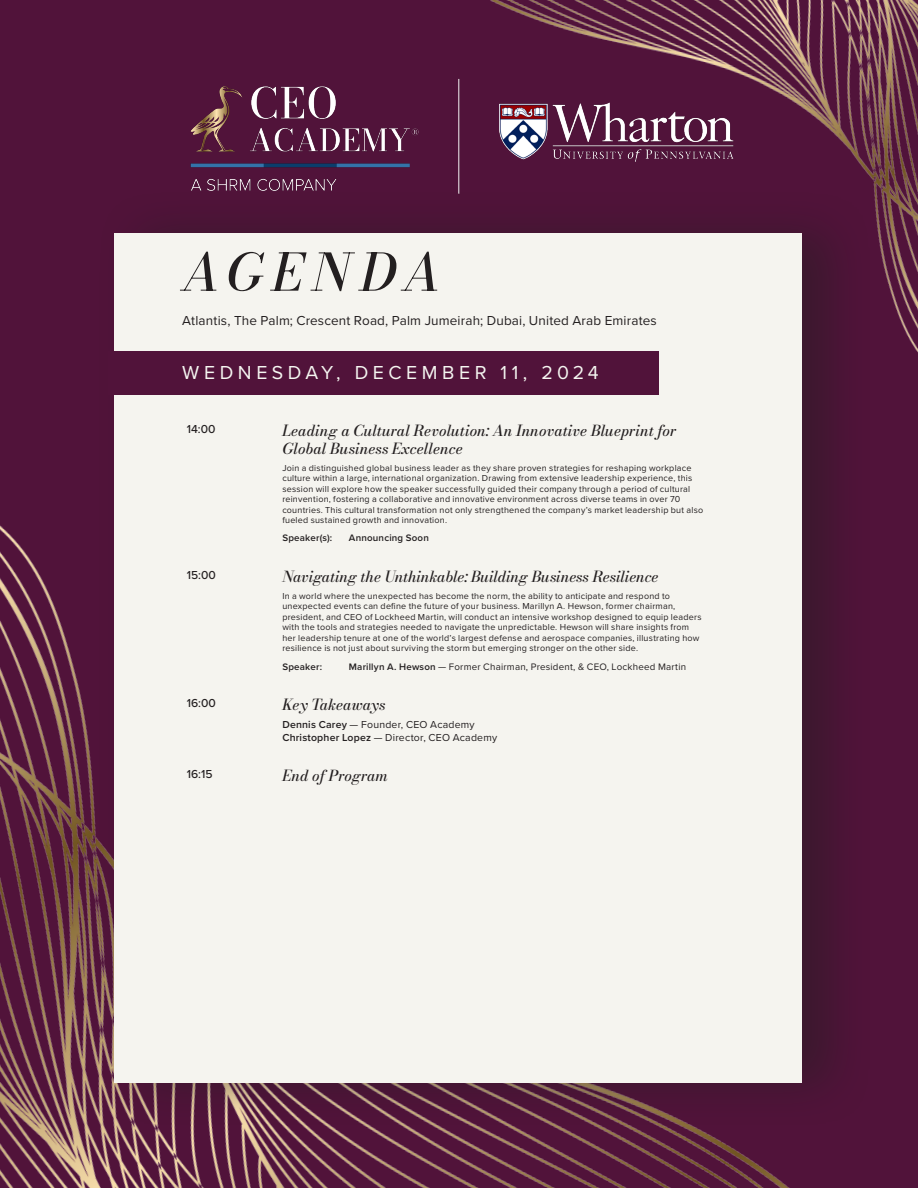
<style>
.page{position:relative;width:918px;height:1188px;background:#51133a}
.page>*{position:absolute;margin:0;border:0;box-sizing:border-box;transform-origin:0 0}
.t1{font:italic 51px "Bodoni Moda";letter-spacing:.16em;color:#231f20}
.t2{font:19.5px "Proxima Nova";letter-spacing:.23em;color:#f5f6f1}
.t3{font:italic 15px/18px "Bodoni Moda";color:#231f20}
.t4{font:13.5px "Proxima Nova";letter-spacing:.01em;color:#231f20}
.t5{font:500 12px "Proxima Nova";color:#231f20}
.t6{font:10.5px "Proxima Nova";letter-spacing:.02em;color:#231f20}
.t7{font:9.75px "Proxima Nova";letter-spacing:.025em;color:#231f20}
.t8{font:600 9.75px "Proxima Nova";letter-spacing:.02em;color:#231f20}
.t9{font:9px/10.5px "Proxima Nova";letter-spacing:.025em;color:#231f20}
.s1{font-weight:600}
</style>
<div class="page">
<img style="left:0;top:525px;width:790px;height:663px">
<div style="left:95px;top:188px;width:779px;height:941px;background:#231f20;opacity:.5"></div>
<div style="left:114px;top:233px;width:687px;height:850px;background:#f5f4ef"></div>
<img style="left:178px;top:86px;width:179px;height:118px">
<img style="left:357px;top:0;width:561px;height:369px">
<div style="left:109px;top:351px;width:550px;height:44px;background:#51133a"></div>
<p class="t1" style="left:182px;top:237px;width:260px">AGENDA</p>
<p class="t4" style="left:182px;top:311px;width:476px">Atlantis, The Palm; Crescent Road, Palm Jumeirah; Dubai, United Arab Emirates</p>
<p class="t2" style="left:182px;top:358px;width:418px">WEDNESDAY, DECEMBER 11, 2024</p>
<p class="t5" style="left:187px;top:420px;width:30px">14:00</p>
<p class="t5" style="left:187px;top:566px;width:31px">15:00</p>
<p class="t5" style="left:187px;top:694px;width:31px">16:00</p>
<p class="t5" style="left:187px;top:765px;width:27px">16:15</p>
<p class="t3" style="left:282px;top:421px;width:396px">Leading a Cultural Revolution: An Innovative Blueprint for<br>Global Business Excellence</p>
<p class="t9" style="left:282px;top:462px;width:422px">Join a distinguished global business leader as they share proven strategies for reshaping workplace culture within a large, international organization. Drawing from extensive leadership experience, this session will explore how the speaker successfully guided their company through a period of cultural reinvention, fostering a collaborative and innovative environment across diverse teams in over 70 countries. This cultural transformation not only strengthened the company’s market leadership but also fueled sustained growth and innovation.</p>
<p class="t8" style="left:282px;top:531px;width:51px">Speaker(s):</p>
<p class="t8" style="left:349px;top:531px;width:82px">Announcing Soon</p>
<p class="t3" style="left:282px;top:568px;width:378px">Navigating the Unthinkable: Building Business Resilience</p>
<p class="t9" style="left:282px;top:590px;width:421px">In a world where the unexpected has become the norm, the ability to anticipate and respond to unexpected events can define the future of your business. Marillyn A. Hewson, former chairman, president, and CEO of Lockheed Martin, will conduct an intensive workshop designed to equip leaders with the tools and strategies needed to navigate the unpredictable. Hewson will share insights from her leadership tenure at one of the world’s largest defense and aerospace companies, illustrating how resilience is not just about surviving the storm but emerging stronger on the other side.</p>
<p class="t8" style="left:282px;top:660px;width:41px">Speaker:</p>
<p class="t7" style="left:349px;top:660px;width:339px"><span class="s1">Marillyn A. Hewson</span> — Former Chairman, President, &amp; CEO, Lockheed Martin</p>
<p class="t3" style="left:282px;top:696px;width:105px">Key Takeaways</p>
<p class="t6" style="left:282px;top:717px;width:194px"><span class="s1">Dennis Carey</span> — Founder, CEO Academy</p>
<p class="t6" style="left:282px;top:730px;width:216px"><span class="s1">Christopher Lopez</span> — Director, CEO Academy</p>
<p class="t3" style="left:282px;top:766px;width:107px">End of Program</p>
</div>
